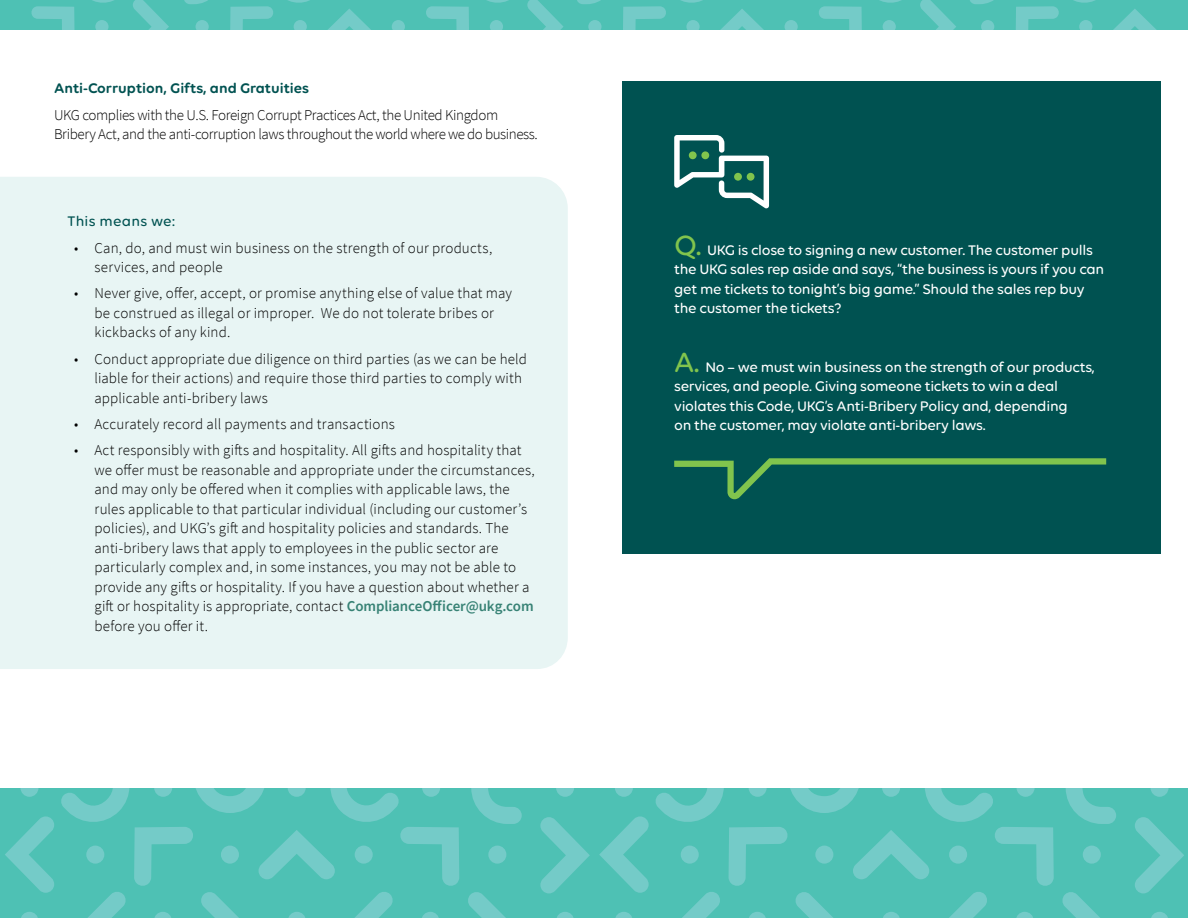
<style>
.page{position:relative;width:1188px;height:918px;background:#fff}
.page>*{position:absolute;margin:0;border:0;box-sizing:border-box;transform-origin:0 0}
.t1{font:300 15px/19.5px "Source Sans Pro";letter-spacing:.01em;color:#000}
.t2{font:500 15px/19.5px "Volte Rounded";letter-spacing:-.02em;color:#fff}
.t3{font:300 15px/19.5px "Source Sans Pro";letter-spacing:-.025em;color:#000}
.t4{font:600 15px "Volte Rounded";color:#005251}
.t5{font:500 15px "Volte Rounded";letter-spacing:.02em;color:#005251}
.s1{font-weight:600;color:#378275}
.s2{font-size:30px;color:#81c44d}
</style>
<div class="page">
<div style="left:0;top:0;width:1188px;height:30px;background:#4ec1b4"></div>
<svg style="left:577px;top:0;width:24px;height:4px"></svg>
<svg style="left:623px;top:0;width:141px;height:30px"></svg>
<svg style="left:588px;top:20px;width:14px;height:10px"></svg>
<svg style="left:184px;top:0;width:24px;height:4px"></svg>
<svg style="left:426px;top:0;width:138px;height:30px"></svg>
<svg style="left:392px;top:20px;width:13px;height:10px"></svg>
<svg style="left:970px;top:0;width:24px;height:4px"></svg>
<svg style="left:1016px;top:0;width:141px;height:30px"></svg>
<svg style="left:981px;top:20px;width:13px;height:10px"></svg>
<svg style="left:819px;top:0;width:137px;height:30px"></svg>
<svg style="left:785px;top:20px;width:13px;height:10px"></svg>
<svg style="left:230px;top:0;width:141px;height:30px"></svg>
<svg style="left:196px;top:20px;width:13px;height:10px"></svg>
<svg style="left:133px;top:0;width:36px;height:30px"></svg>
<svg style="left:31px;top:0;width:83px;height:30px"></svg>
<div style="left:0;top:177px;width:568px;height:492px;background:#e8f5f4"></div>
<div style="left:622px;top:81px;width:539px;height:472px;background:#005251"></div>
<svg style="left:674px;top:135px;width:95px;height:73px"></svg>
<svg style="left:674px;top:458px;width:432px;height:41px"></svg>
<div style="left:594px;top:788px;width:594px;height:130px;background:#4ec1b4"></div>
<svg style="left:599px;top:816px;width:50px;height:77px"></svg>
<svg style="left:1135px;top:817px;width:49px;height:76px"></svg>
<div style="left:1083px;top:846px;width:18px;height:18px;background:#74cbc8;border-radius:50%"></div>
<svg style="left:1062px;top:892px;width:38px;height:26px"></svg>
<svg style="left:615px;top:912px;width:17px;height:6px"></svg>
<svg style="left:1151px;top:912px;width:17px;height:6px"></svg>
<svg style="left:615px;top:788px;width:18px;height:9px"></svg>
<svg style="left:1151px;top:788px;width:18px;height:9px"></svg>
<svg style="left:1066px;top:788px;width:50px;height:36px"></svg>
<svg style="left:655px;top:788px;width:399px;height:130px"></svg>
<div style="left:0;top:788px;width:596px;height:130px;background:#4ec1b4"></div>
<svg style="left:5px;top:816px;width:49px;height:77px"></svg>
<svg style="left:540px;top:817px;width:50px;height:76px"></svg>
<div style="left:488px;top:846px;width:18px;height:18px;background:#74cbc8;border-radius:50%"></div>
<svg style="left:468px;top:892px;width:38px;height:26px"></svg>
<svg style="left:21px;top:912px;width:17px;height:6px"></svg>
<svg style="left:557px;top:912px;width:17px;height:6px"></svg>
<svg style="left:20px;top:788px;width:19px;height:9px"></svg>
<svg style="left:556px;top:788px;width:18px;height:9px"></svg>
<svg style="left:471px;top:788px;width:51px;height:36px"></svg>
<svg style="left:61px;top:788px;width:398px;height:130px"></svg>
<p class="t4" style="left:54px;top:80px;width:257px">Anti-Corruption, Gifts, and Gratuities</p>
<p class="t3" style="left:54px;top:105px;width:485px">UKG complies with the U.S. Foreign Corrupt Practices Act, the United Kingdom<br>Bribery Act, and the anti-corruption laws throughout the world where we do business.</p>
<p class="t5" style="left:68px;top:213px;width:109px">This means we:</p>
<p class="t1" style="left:94px;top:238px;width:399px;text-indent:-20px">• Can, do, and must win business on the strength of our products, services, and people</p>
<p class="t1" style="left:94px;top:284px;width:419px;text-indent:-20px">• Never give, offer, accept, or promise anything else of value that may be construed as illegal or improper. We do not tolerate bribes or kickbacks of any kind.</p>
<p class="t1" style="left:94px;top:349px;width:434px;text-indent:-20px">• Conduct appropriate due diligence on third parties (as we can be held liable for their actions) and require those third parties to comply with applicable anti-bribery laws</p>
<p class="t1" style="left:74px;top:414px;width:322px">• Accurately record all payments and transactions</p>
<p class="t1" style="left:94px;top:440px;width:442px;text-indent:-20px">• Act responsibly with gifts and hospitality. All gifts and hospitality that we offer must be reasonable and appropriate under the circumstances, and may only be offered when it complies with applicable laws, the rules applicable to that particular individual (including our customer’s policies), and UKG’s gift and hospitality policies and standards. The anti-bribery laws that apply to employees in the public sector are particularly complex and, in some instances, you may not be able to provide any gifts or hospitality. If you have a question about whether a gift or hospitality is appropriate, contact <span class="s1">ComplianceOfficer@ukg.com </span>before you offer it.</p>
<p class="t2" style="left:674px;top:240px;width:431px"><span class="s2">Q.</span> UKG is close to signing a new customer. The customer pulls the UKG sales rep aside and says, “the business is yours if you can get me tickets to tonight’s big game.” Should the sales rep buy the customer the tickets?</p>
<p class="t2" style="left:674px;top:357px;width:422px"><span class="s2">A.</span> No – we must win business on the strength of our products, services, and people. Giving someone tickets to win a deal violates this Code, UKG’s Anti-Bribery Policy and, depending<br>on the customer, may violate anti-bribery laws.</p>
</div>
